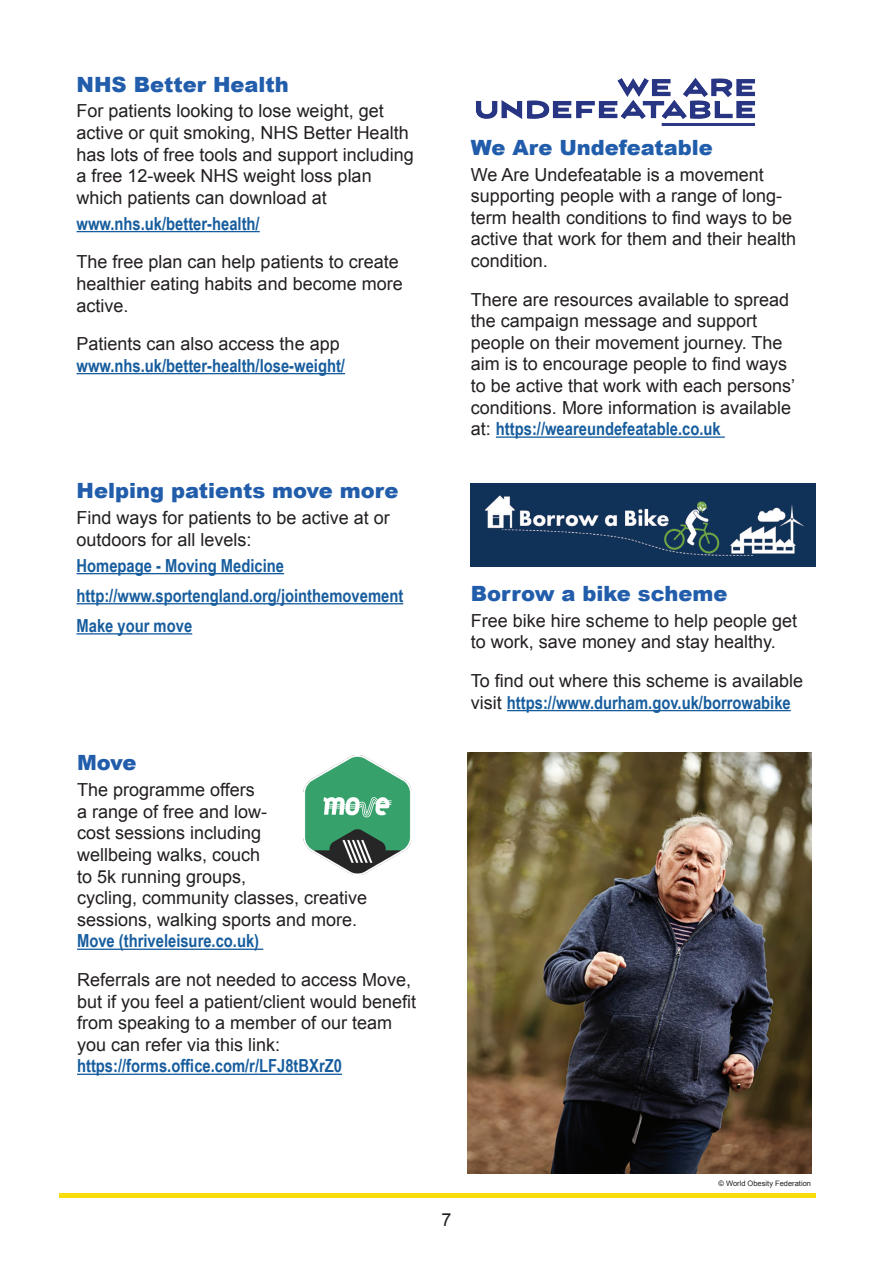
<style>
.page{position:relative;width:893px;height:1263px;background:#fff}
.page>*{position:absolute;margin:0;border:0;box-sizing:border-box;transform-origin:0 0}
.H3_sub_heading_blue{font:900 21px "Arial";color:#215dab}
.Para_body_text_12pt{font:18px/21.6px "Arial";color:#231f20}
.Para_body_text_12pt-2{font:700 18px "Arial Narrow";color:#175d9e}
.para_photo_credit{font:7.5px "Arial";color:#231f20}
.s1{font-family:"Arial Narrow";font-weight:700;color:#175d9e}
</style>
<div class="page">
<hr style="left:60px;top:1193px;width:756px;height:4px;background:#fadd0b">
<hr style="left:77px;top:573px;width:207px;height:1px;background:#175d9e">
<hr style="left:77px;top:603px;width:326px;height:1px;background:#175d9e">
<hr style="left:77px;top:633px;width:115px;height:1px;background:#175d9e">
<hr style="left:77px;top:948px;width:186px;height:2px;background:#175d9e">
<hr style="left:77px;top:1073px;width:265px;height:2px;background:#175d9e">
<img style="left:304px;top:755px;width:108px;height:119px">
<hr style="left:77px;top:231px;width:183px;height:1px;background:#175d9e">
<hr style="left:77px;top:373px;width:268px;height:1px;background:#175d9e">
<hr style="left:496px;top:436px;width:229px;height:2px;background:#175d9e">
<img style="left:476px;top:78px;width:279px;height:48px">
<img style="left:471px;top:484px;width:344px;height:82px">
<hr style="left:507px;top:710px;width:284px;height:1px;background:#175d9e">
<img style="left:468px;top:752px;width:343px;height:422px">
<p class="H3_sub_heading_blue" style="left:77px;top:69px;width:214px">NHS Better Health</p>
<p class="Para_body_text_12pt" style="left:77px;top:100px;width:339px">For patients looking to lose weight, get active or quit smoking, NHS Better Health has lots of free tools and support including a free 12-week NHS weight loss plan which patients can download at</p>
<p class="Para_body_text_12pt-2" style="left:77px;top:210px;width:185px">www.nhs.uk/better-health/</p>
<p class="Para_body_text_12pt" style="left:77px;top:251px;width:328px">The free plan can help patients to create healthier eating habits and become more active.</p>
<p class="Para_body_text_12pt" style="left:77px;top:333px;width:265px">Patients can also access the app</p>
<p class="Para_body_text_12pt-2" style="left:77px;top:352px;width:270px">www.nhs.uk/better-health/lose-weight/</p>
<p class="H3_sub_heading_blue" style="left:77px;top:476px;width:323px">Helping patients move more</p>
<p class="Para_body_text_12pt" style="left:77px;top:507px;width:315px">Find ways for patients to be active at or outdoors for all levels:</p>
<p class="Para_body_text_12pt-2" style="left:77px;top:552px;width:209px">Homepage - Moving Medicine</p>
<p class="Para_body_text_12pt-2" style="left:77px;top:582px;width:328px">http://www.sportengland.org/jointhemovement</p>
<p class="Para_body_text_12pt-2" style="left:77px;top:612px;width:117px">Make your move</p>
<p class="H3_sub_heading_blue" style="left:77px;top:747px;width:61px">Move</p>
<p class="Para_body_text_12pt" style="left:77px;top:779px;width:292px">The programme offers<br>a range of free and low-<br>cost sessions including<br>wellbeing walks, couch<br>to 5k running groups,<br>cycling, community classes, creative sessions, walking sports and more.</p>
<p class="Para_body_text_12pt-2" style="left:77px;top:927px;width:184px">Move (thriveleisure.co.uk)</p>
<p class="Para_body_text_12pt" style="left:77px;top:969px;width:341px">Referrals are not needed to access Move, but if you feel a patient/client would benefit from speaking to a member of our team you can refer via this link: <span class="s1">https://forms.office.com/r/LFJ8tBXrZ0</span></p>
<p class="H3_sub_heading_blue" style="left:471px;top:132px;width:243px">We Are Undefeatable</p>
<p class="Para_body_text_12pt" style="left:471px;top:164px;width:327px">We Are Undefeatable is a movement supporting people with a range of long&shy;term health conditions to find ways to be active that work for them and their health condition.</p>
<p class="Para_body_text_12pt" style="left:471px;top:289px;width:326px">There are resources available to spread the campaign message and support people on their movement journey. The aim is to encourage people to find ways to be active that work with each persons’ conditions. More information is available at: <span class="s1">https://weareundefeatable.co.uk</span></p>
<p class="H3_sub_heading_blue" style="left:471px;top:578px;width:258px">Borrow a bike scheme</p>
<p class="Para_body_text_12pt" style="left:471px;top:610px;width:328px">Free bike hire scheme to help people get to work, save money and stay healthy.</p>
<p class="Para_body_text_12pt" style="left:471px;top:670px;width:334px">To find out where this scheme is available visit <span class="s1">https://www.durham.gov.uk/borrowabike</span></p>
<p class="Para_body_text_12pt" style="left:441px;top:1209px;width:12px">7</p>
<p class="para_photo_credit" style="left:718px;top:1178px;width:94px">© World Obesity Federation</p>
</div>
